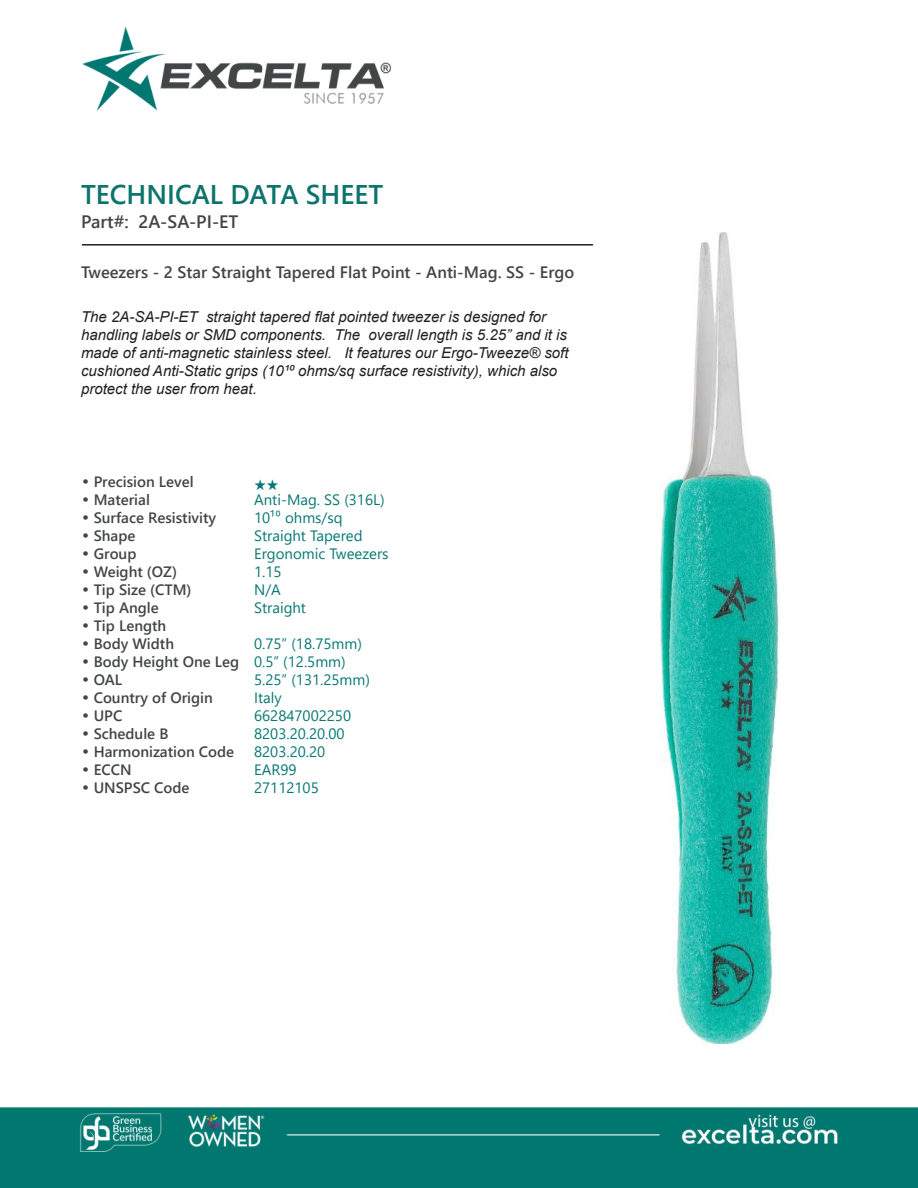
<style>
.page{position:relative;width:918px;height:1188px;background:#fff}
.page>*{position:absolute;margin:0;border:0;box-sizing:border-box;transform-origin:0 0}
.t1{font:700 27px "Yu Gothic UI";color:#0d746d}
.t2{font:700 18px "Yu Gothic UI";color:#424546}
.t3{font:700 16.5px "Yu Gothic UI";color:#424546}
.t4{font:italic 15px/18px "Arial";color:#221f1f}
.t5{font:700 15px "Yu Gothic UI";color:#424546}
.t6{font:15px "Yu Gothic UI";color:#087875}
.s1{font-family:"Century Gothic";font-weight:400}
.s2{font-weight:400;color:#087875}
</style>
<div class="page">
<img style="left:0;top:26px;width:918px;height:1162px">
<img style="left:660px;top:232px;width:120px;height:812px">
<hr style="left:82px;top:244px;width:511px;height:2px;background:#221f1f">
<svg style="left:255px;top:479px;width:23px;height:11px"></svg>
<h1 class="t1" style="left:81px;top:183px;width:304px">TECHNICAL DATA SHEET</h1>
<p class="t2" style="left:81px;top:215px;width:159px">Part#: 2A-SA-PI-ET</p>
<p class="t3" style="left:81px;top:265px;width:495px">Tweezers - 2 Star Straight Tapered Flat Point - Anti-Mag. SS - Ergo</p>
<p class="t4" style="left:81px;top:308px;width:489px">The 2A-SA-PI-ET straight tapered 昀氀at pointed tweezer is designed for handling labels or SMD components. The overall length is 5.25” and it is made of anti-magnetic stainless steel. It features our Ergo-Tweeze® soft cushioned Anti-Static grips (10¹⁰ ohms/sq surface resistivity), which also protect the user from heat.</p>
<p class="t5" style="left:81px;top:475px;width:114px"><span class="s1">•</span> Precision Level</p>
<p class="t5" style="left:81px;top:493px;width:70px"><span class="s1">•</span> Material</p>
<p class="t6" style="left:254px;top:494px;width:132px">Anti-Mag. SS (316L)</p>
<p class="t5" style="left:81px;top:511px;width:137px"><span class="s1">•</span> Surface Resistivity</p>
<p class="t6" style="left:254px;top:503px;width:90px">10¹⁰ ohms/sq</p>
<p class="t5" style="left:81px;top:529px;width:56px"><span class="s1">•</span> Shape</p>
<p class="t6" style="left:254px;top:530px;width:110px">Straight Tapered</p>
<p class="t5" style="left:81px;top:547px;width:57px"><span class="s1">•</span> Group</p>
<p class="t6" style="left:254px;top:548px;width:136px">Ergonomic Tweezers</p>
<p class="t5" style="left:81px;top:565px;width:98px"><span class="s1">•</span> Weight (OZ)</p>
<p class="t6" style="left:254px;top:566px;width:29px">1.15</p>
<p class="t5" style="left:81px;top:583px;width:112px"><span class="s1">•</span> Tip Size (CTM)</p>
<p class="t6" style="left:254px;top:584px;width:28px">N/A</p>
<p class="t5" style="left:81px;top:601px;width:79px"><span class="s1">•</span> Tip Angle</p>
<p class="t6" style="left:254px;top:602px;width:53px">Straight</p>
<p class="t5" style="left:81px;top:619px;width:87px"><span class="s1">•</span> Tip Length</p>
<p class="t5" style="left:81px;top:637px;width:95px"><span class="s1">•</span> Body Width</p>
<p class="t6" style="left:254px;top:638px;width:109px">0.75” (18.75mm)</p>
<p class="t5" style="left:81px;top:655px;width:266px"><span class="s1">•</span> Body Height One Leg <span class="s2">0.5” (12.5mm)</span></p>
<p class="t5" style="left:81px;top:673px;width:43px"><span class="s1">•</span> OAL</p>
<p class="t6" style="left:254px;top:674px;width:117px">5.25” (131.25mm)</p>
<p class="t5" style="left:81px;top:691px;width:133px"><span class="s1">•</span> Country of Origin</p>
<p class="t6" style="left:254px;top:692px;width:29px">Italy</p>
<p class="t5" style="left:81px;top:709px;width:43px"><span class="s1">•</span> UPC</p>
<p class="t6" style="left:254px;top:710px;width:99px">662847002250</p>
<p class="t5" style="left:81px;top:727px;width:89px"><span class="s1">•</span> Schedule B</p>
<p class="t6" style="left:254px;top:728px;width:92px">8203.20.20.00</p>
<p class="t5" style="left:81px;top:745px;width:155px"><span class="s1">•</span> Harmonization Code</p>
<p class="t6" style="left:254px;top:746px;width:73px">8203.20.20</p>
<p class="t5" style="left:81px;top:763px;width:52px"><span class="s1">•</span> ECCN</p>
<p class="t6" style="left:254px;top:764px;width:44px">EAR99</p>
<p class="t5" style="left:81px;top:781px;width:110px"><span class="s1">•</span> UNSPSC Code</p>
<p class="t6" style="left:254px;top:782px;width:66px">27112105</p>
</div>
